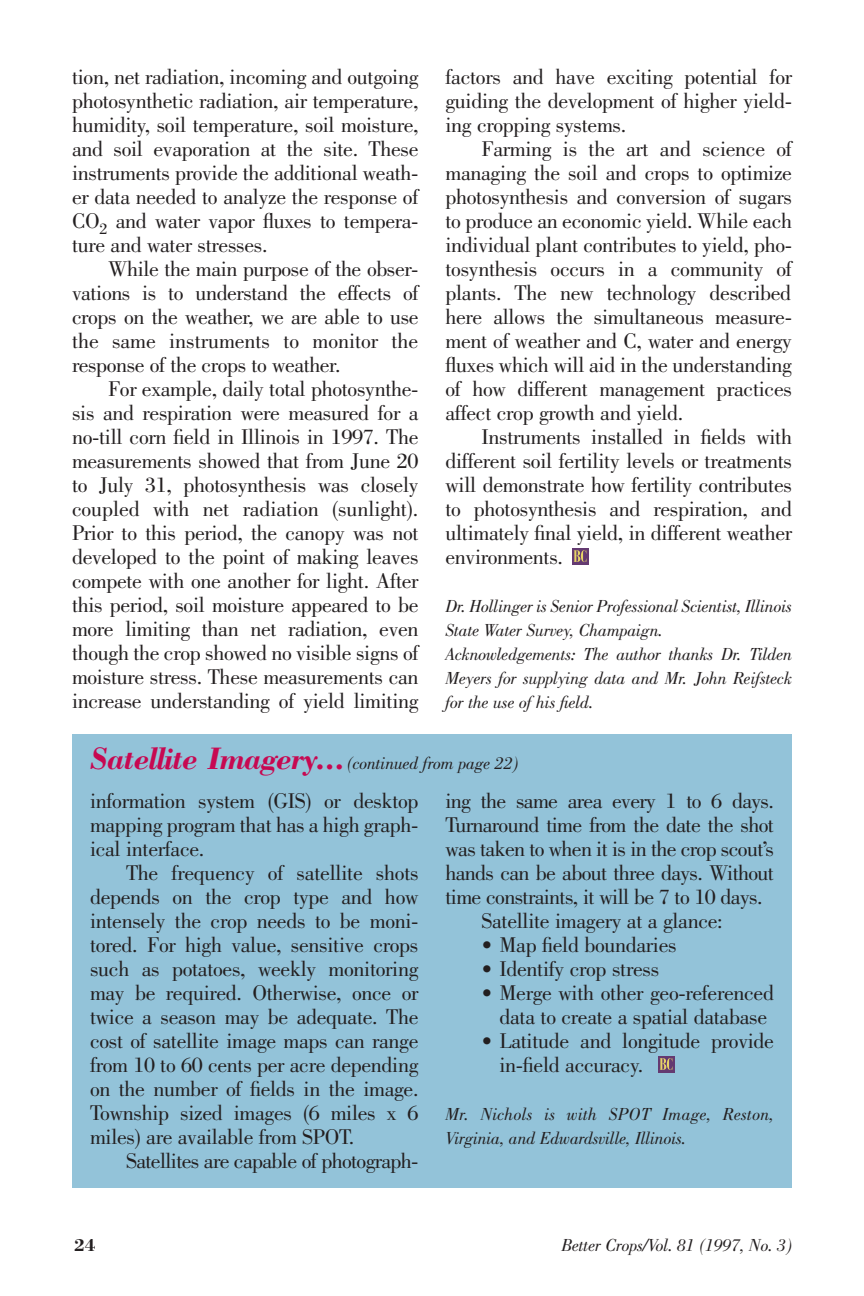
<style>
.page{position:relative;width:864px;height:1296px;background:#fff}
.page>*{position:absolute;margin:0;border:0;box-sizing:border-box;transform-origin:0 0}
.t1{font:22px/24px "Bodoni";letter-spacing:-.015em;color:#231f20;text-align:justify}
.t2{font:italic 18px/24px "Bodoni";letter-spacing:-.015em;color:#231f20}
.t3{font:700 18px "Bodoni";color:#231f20}
.s1{font-weight:700;font-size:32px;color:#c70851}
</style>
<div class="page">
<div style="left:72px;top:734px;width:720px;height:454px;background:#93c3d9"></div>
<svg style="left:572px;top:548px;width:16px;height:16px"></svg>
<svg style="left:574px;top:550px;width:12px;height:12px"></svg>
<svg style="left:658px;top:1056px;width:16px;height:16px"></svg>
<svg style="left:660px;top:1058px;width:12px;height:12px"></svg>
<p class="t1" style="left:72px;top:67px;width:348px">tion, net radiation, incoming and outgoing photosynthetic radiation, air temperature, humidity, soil temperature, soil moisture, and soil evaporation at the site. These instruments provide the additional weath&shy;er data needed to analyze the response of CO<sub>2</sub> and water vapor fluxes to tempera&shy;ture and water stresses.</p>
<p class="t1" style="left:72px;top:259px;width:348px;text-indent:36px">While the main purpose of the obser&shy;vations is to understand the effects of crops on the weather, we are able to use the same instruments to monitor the response of the crops to weather.</p>
<p class="t1" style="left:72px;top:379px;width:348px;text-indent:36px">For example, daily total photosynthe&shy;sis and respiration were measured for a no-till corn field in Illinois in 1997. The measurements showed that from June 20 to July 31, photosynthesis was closely coupled with net radiation (sunlight).<br>Prior to this period, the canopy was not developed to the point of making leaves compete with one another for light. After this period, soil moisture appeared to be more limiting than net radiation, even though the crop showed no visible signs of moisture stress. These measurements can increase understanding of yield limiting</p>
<p class="t1" style="left:446px;top:67px;width:348px">factors and have exciting potential for guiding the development of higher yield&shy;ing cropping systems.</p>
<p class="t1" style="left:446px;top:139px;width:348px;text-indent:36px">Farming is the art and science of managing the soil and crops to optimize photosynthesis and conversion of sugars to produce an economic yield. While each individual plant contributes to yield, pho&shy;tosynthesis occurs in a community of plants. The new technology described here allows the simultaneous measure&shy;ment of weather and C, water and energy fluxes which will aid in the understanding of how different management practices affect crop growth and yield.</p>
<p class="t1" style="left:446px;top:427px;width:348px;text-indent:36px">Instruments installed in fields with different soil fertility levels or treatments will demonstrate how fertility contributes to photosynthesis and respiration, and ultimately final yield, in different weather environments.</p>
<p class="t2" style="left:446px;top:596px;width:348px">Dr. Hollinger is Senior Professional Scientist, Illinois State Water Survey, Champaign.<br>Acknowledgements: The author thanks Dr. Tilden Meyers for supplying data and Mr. John Reifsteck for the use of his field.</p>
<p class="t2" style="left:90px;top:753px;width:430px"><span class="s1">Satellite Imagery...</span>(continued from page 22)</p>
<p class="t1" style="left:90px;top:791px;width:330px">information system (GIS) or desktop mapping program that has a high graph&shy;ical interface.</p>
<p class="t1" style="left:90px;top:863px;width:330px;text-indent:36px">The frequency of satellite shots depends on the crop type and how intensely the crop needs to be moni&shy;tored. For high value, sensitive crops such as potatoes, weekly monitoring may be required. Otherwise, once or twice a season may be adequate. The cost of satellite image maps can range from 10 to 60 cents per acre depending on the number of fields in the image.<br>Township sized images (6 miles x 6 miles) are available from SPOT.</p>
<p class="t1" style="left:126px;top:1151px;width:294px">Satellites are capable of photograph-</p>
<p class="t1" style="left:446px;top:791px;width:330px">ing the same area every 1 to 6 days.</p>
<p class="t1" style="left:446px;top:815px;width:330px">Turnaround time from the date the shot</p>
<p class="t1" style="left:446px;top:839px;width:330px">was taken to when it is in the crop scout’s</p>
<p class="t1" style="left:446px;top:863px;width:330px">hands can be about three days. Without</p>
<p class="t1" style="left:446px;top:887px;width:319px">time constraints, it will be 7 to 10 days.</p>
<p class="t1" style="left:482px;top:911px;width:243px">Satellite imagery at a glance:</p>
<p class="t1" style="left:482px;top:935px;width:197px">• Map field boundaries</p>
<p class="t1" style="left:482px;top:959px;width:179px">• Identify crop stress</p>
<p class="t1" style="left:482px;top:983px;width:294px;text-align:center">• Merge with other geo-referenced data to create a spatial database</p>
<p class="t1" style="left:500px;top:1031px;width:276px;text-indent:-18px">• Latitude and longitude provide in-field accuracy.</p>
<p class="t2" style="left:446px;top:1104px;width:330px">Mr. Nichols is with SPOT Image, Reston,<br>Virginia, and Edwardsville, Illinois.</p>
<p class="t3" style="left:74px;top:1239px;width:23px">24</p>
<p class="t2" style="left:561px;top:1235px;width:232px">Better Crops/Vol. 81 (1997, No. 3)</p>
</div>
